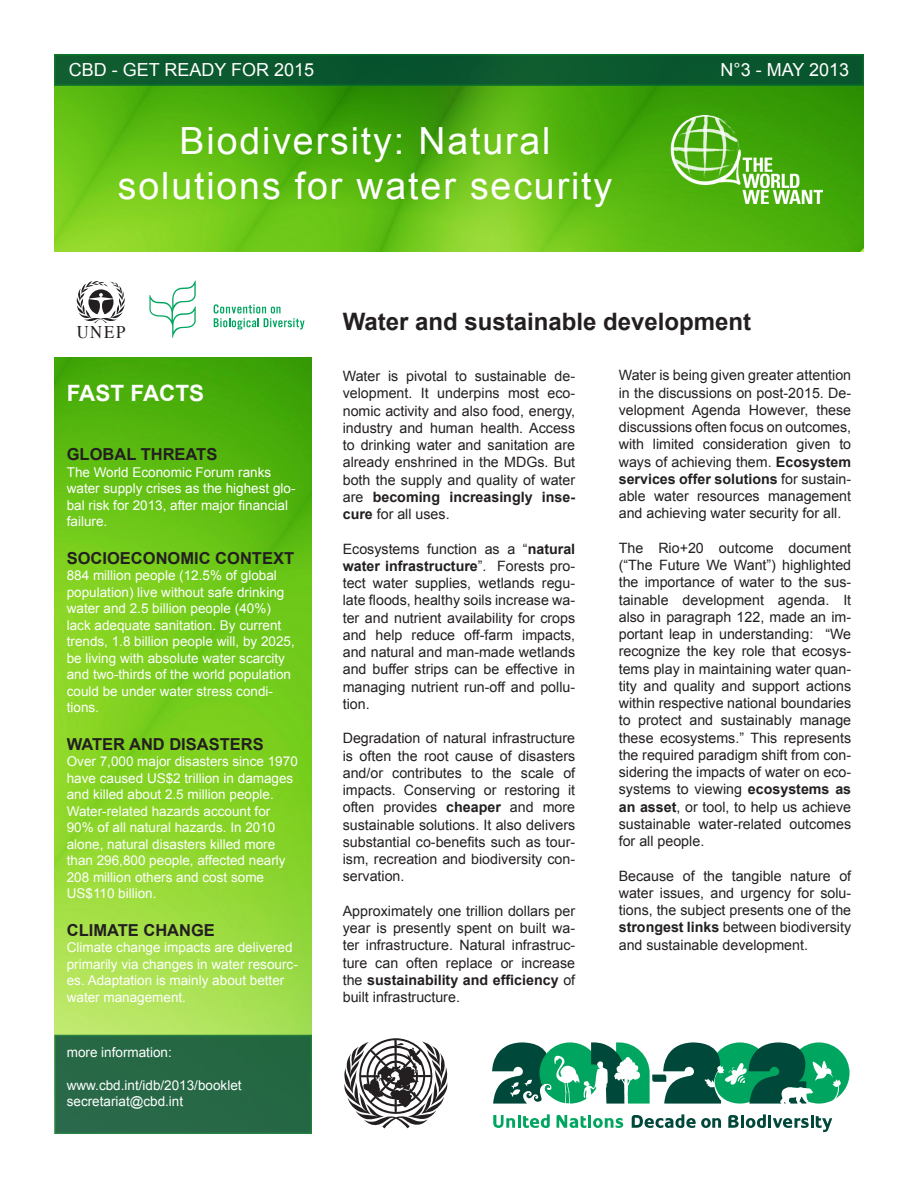
<style>
.page{position:relative;width:918px;height:1188px;background:#fff}
.page>*{position:absolute;margin:0;border:0;box-sizing:border-box;transform-origin:0 0}
.t1{font:37.5px "Arial";letter-spacing:.05em;color:#fff}
.t2{font:700 24px "Arial";color:#231f20}
.t3{font:700 22.5px "Arial";color:#fff}
.t4{font:18px "Arial";color:#fff}
.t5{font:17.85px "Times";color:#231f20;scale:.94 1}
.t6{font:700 16.5px "Arial";color:#231f20}
.t7{font:14.25px/17.2px "Arial";color:#231f20;text-align:justify}
.t8{font:13.5px/16.5px "Arial";color:#fff}
.s1{font-weight:700}
</style>
<div class="page">
<img style="left:54px;top:86px;width:810px;height:166px">
<img style="left:54px;top:357px;width:258px;height:678px">
<div style="left:54px;top:54px;width:810px;height:32px;background:#0a582e;border:2px solid #063"></div>
<svg style="left:149px;top:281px;width:47px;height:57px"></svg>
<svg style="left:214px;top:304px;width:91px;height:26px"></svg>
<svg style="left:492px;top:1042px;width:358px;height:62px"></svg>
<svg style="left:493px;top:1114px;width:57px;height:14px"></svg>
<svg style="left:557px;top:1115px;width:66px;height:13px"></svg>
<svg style="left:632px;top:1114px;width:89px;height:14px"></svg>
<svg style="left:728px;top:1114px;width:104px;height:18px"></svg>
<svg style="left:344px;top:1038px;width:104px;height:90px"></svg>
<div style="left:54px;top:1035px;width:258px;height:99px;background:#266845;border:2px solid #063"></div>
<img style="left:668px;top:116px;width:155px;height:87px">
<svg style="left:76px;top:281px;width:49px;height:42px"></svg>
<p class="t4" style="left:69px;top:58px;width:247px">CBD - GET READY FOR 2015</p>
<p class="t1" style="left:180px;top:116px;width:372px">Biodiversity: Natural</p>
<p class="t1" style="left:118px;top:161px;width:496px">solutions for water security</p>
<p class="t4" style="left:721px;top:57px;width:130px">N°3 - MAY 2013</p>
<p class="t5" style="left:77px;top:321px;width:53px">UNEP</p>
<p class="t3" style="left:67px;top:378px;width:139px">FAST FACTS</p>
<p class="t6" style="left:67px;top:444px;width:152px">GLOBAL THREATS</p>
<p class="t8" style="left:67px;top:464px;width:230px">The World Economic Forum ranks water supply crises as the highest glo&shy;bal risk for 2013, after major financial failure.</p>
<p class="t6" style="left:67px;top:547px;width:229px">SOCIOECONOMIC CONTEXT</p>
<p class="t8" style="left:67px;top:567px;width:230px">884 million people (12.5% of global population) live without safe drinking water and 2.5 billion people (40%) lack adequate sanitation. By current trends, 1.8 billion people will, by 2025, be living with absolute water scarcity and two-thirds of the world population could be under water stress condi&shy;tions.</p>
<p class="t6" style="left:67px;top:733px;width:199px">WATER AND DISASTERS</p>
<p class="t8" style="left:67px;top:753px;width:233px">Over 7,000 major disasters since 1970 have caused US$2 trillion in damages and killed about 2.5 million people.<br>Water-related hazards account for 90% of all natural hazards. In 2010 alone, natural disasters killed more than 296,800 people, affected nearly 208 million others and cost some US$110 billion.</p>
<p class="t6" style="left:67px;top:919px;width:150px">CLIMATE CHANGE</p>
<p class="t8" style="left:67px;top:939px;width:233px">Climate change impacts are delivered primarily via changes in water resourc&shy;es. Adaptation is mainly about better water management.</p>
<p class="t8" style="left:67px;top:1044px;width:107px">more information:</p>
<p class="t8" style="left:67px;top:1077px;width:176px">www.cbd.int/idb/2013/booklet</p>
<p class="t8" style="left:67px;top:1093px;width:118px">secretariat@cbd.int</p>
<p class="t2" style="left:343px;top:306px;width:410px">Water and sustainable development</p>
<p class="t7" style="left:343px;top:368px;width:234px">Water is pivotal to sustainable de&shy;velopment. It underpins most eco&shy;nomic activity and also food, energy, industry and human health. Access to drinking water and sanitation are already enshrined in the MDGs. But both the supply and quality of water are <span class="s1">becoming increasingly inse&shy;cure</span> for all uses.</p>
<p class="t7" style="left:343px;top:540px;width:234px">Ecosystems function as a “<span class="s1">natural water infrastructure</span>”. Forests pro&shy;tect water supplies, wetlands regu&shy;late floods, healthy soils increase wa&shy;ter and nutrient availability for crops and help reduce off-farm impacts, and natural and man-made wetlands and buffer strips can be effective in managing nutrient run-off and pollu&shy;tion.</p>
<p class="t7" style="left:343px;top:730px;width:234px">Degradation of natural infrastructure is often the root cause of disasters and/or contributes to the scale of impacts. Conserving or restoring it often provides <span class="s1">cheaper</span> and more sustainable solutions. It also delivers substantial co-benefits such as tour&shy;ism, recreation and biodiversity con&shy;servation.</p>
<p class="t7" style="left:343px;top:902px;width:234px">Approximately one trillion dollars per year is presently spent on built wa&shy;ter infrastructure. Natural infrastruc&shy;ture can often replace or increase the <span class="s1">sustainability and efficiency</span> of built infrastructure.</p>
<p class="t7" style="left:619px;top:367px;width:234px">Water is being given greater attention in the discussions on post-2015. De&shy;velopment Agenda However, these discussions often focus on outcomes, with limited consideration given to ways of achieving them. <span class="s1">Ecosystem services offer solutions</span> for sustain&shy;able water resources management and achieving water security for all.</p>
<p class="t7" style="left:619px;top:539px;width:234px">The Rio+20 outcome document (“The Future We Want”) highlighted the importance of water to the sus&shy;tainable development agenda. It also in paragraph 122, made an im&shy;portant leap in understanding: “We recognize the key role that ecosys&shy;tems play in maintaining water quan&shy;tity and quality and support actions within respective national boundaries to protect and sustainably manage these ecosystems.” This represents the required paradigm shift from con&shy;sidering the impacts of water on eco&shy;systems to viewing <span class="s1">ecosystems as an asset</span>, or tool, to help us achieve sustainable water-related outcomes for all people.</p>
<p class="t7" style="left:619px;top:867px;width:234px">Because of the tangible nature of water issues, and urgency for solu&shy;tions, the subject presents one of the <span class="s1">strongest links</span> between biodiversity and sustainable development.</p>
</div>
